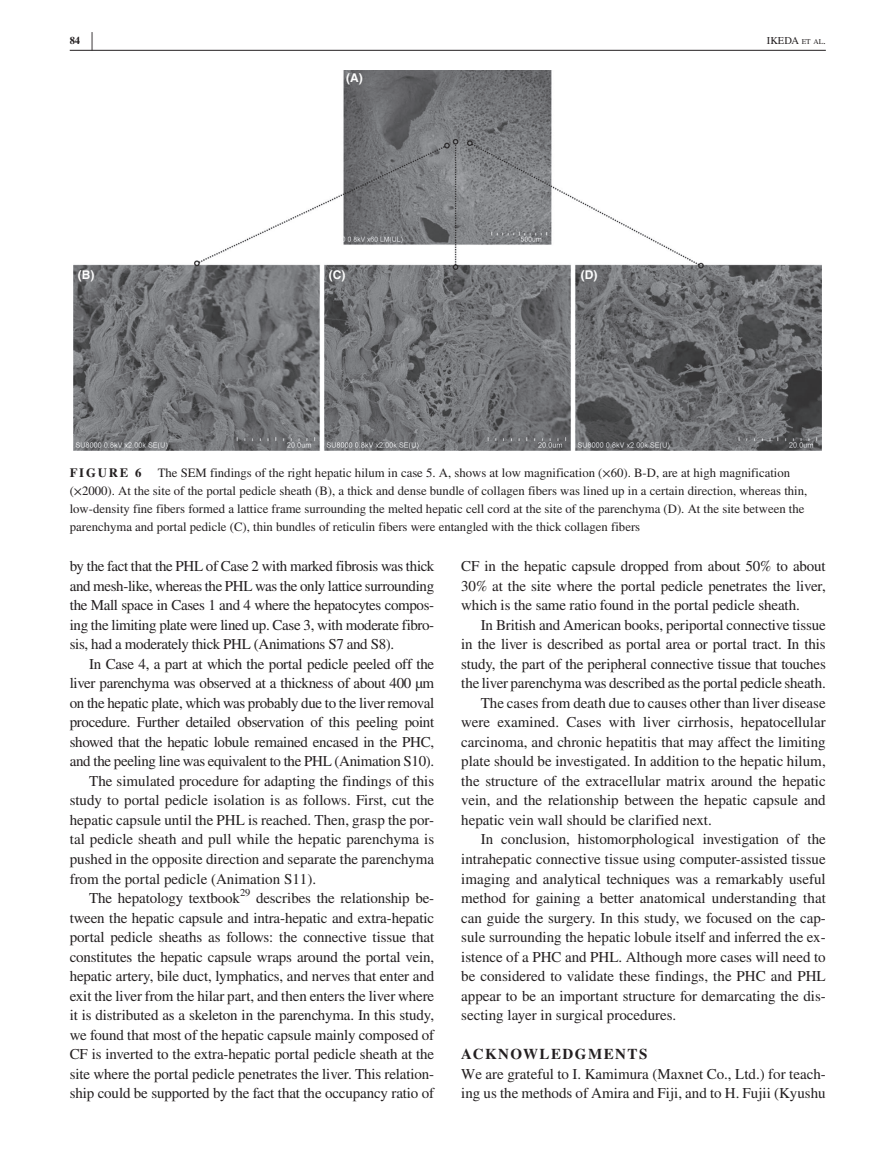
<style>
.page{position:relative;width:893px;height:1174px;background:#fff}
.page>*{position:absolute;margin:0;border:0;box-sizing:border-box;transform-origin:0 0}
.t1{font:700 25.95px "STIX";color:#231f20;scale:.36 1}
.t2{font:15px/19.5px "STIX";letter-spacing:-.005em;color:#231f20;text-align:justify}
.t3{font:700 15px "STIX";letter-spacing:.1em;color:#231f20}
.t4{font:12.75px/18px "STIX";color:#231f20}
.t5{font:700 12.75px "STIX";letter-spacing:.14em;color:#231f20}
.t6{font:700 12px "Helvetica";color:#fdfdfd}
.t7{font:10.5px "STIX";color:#231f20}
.t8{font:700 10.5px "STIX";color:#231f20}
.s1{font-size:7.35px}
</style>
<div class="page">
<hr style="left:70px;top:50px;width:756px;height:1px;background:#231f20">
<img style="left:73px;top:70px;width:749px;height:380px">
<p class="t8" style="left:70px;top:34px;width:12px">84</p>
<h1 class="t1" style="left:91px;top:26px;width:7px">|</h1>
<p class="t7" style="left:767px;top:33px;width:60px">IKEDA <span class="s1">et al</span>.</p>
<p class="t6" style="left:346px;top:70px;width:18px">(A)</p>
<p class="t6" style="left:78px;top:267px;width:18px">(B)</p>
<p class="t6" style="left:329px;top:267px;width:18px">(C)</p>
<p class="t6" style="left:581px;top:267px;width:18px">(D)</p>
<p class="t5" style="left:70px;top:465px;width:73px">FIGURE 6</p>
<p class="t4" style="left:70px;top:464px;width:739px;text-indent:88px">The SEM findings of the right hepatic hilum in case 5. A, shows at low magnification (×60). B-D, are at high magnification (×2000). At the site of the portal pedicle sheath (B), a thick and dense bundle of collagen fibers was lined up in a certain direction, whereas thin, low-density fine fibers formed a lattice frame surrounding the melted hepatic cell cord at the site of the parenchyma (D). At the site between the parenchyma and portal pedicle (C), thin bundles of reticulin fibers were entangled with the thick collagen fibers</p>
<p class="t2" style="left:70px;top:557px;width:366px">by the fact that the PHL of Case 2 with marked fibrosis was thick and mesh-like, whereas the PHL was the only lattice surrounding the Mall space in Cases 1 and 4 where the hepatocytes compos&shy;ing the limiting plate were lined up. Case 3, with moderate fibro&shy;sis, had a moderately thick PHL (Animations S7 and S8).</p>
<p class="t2" style="left:89px;top:655px;width:346px">In Case 4, a part at which the portal pedicle peeled off the</p>
<p class="t2" style="left:70px;top:674px;width:366px">liver parenchyma was observed at a thickness of about 400 µm</p>
<p class="t2" style="left:70px;top:694px;width:366px">on the hepatic plate, which was probably due to the liver removal</p>
<p class="t2" style="left:70px;top:713px;width:366px">procedure. Further detailed observation of this peeling point</p>
<p class="t2" style="left:70px;top:733px;width:366px">showed that the hepatic lobule remained encased in the PHC,</p>
<p class="t2" style="left:70px;top:752px;width:366px">and the peeling line was equivalent to the PHL (Animation S10).</p>
<p class="t2" style="left:89px;top:772px;width:346px">The simulated procedure for adapting the findings of this</p>
<p class="t2" style="left:70px;top:791px;width:366px">study to portal pedicle isolation is as follows. First, cut the</p>
<p class="t2" style="left:70px;top:811px;width:366px">hepatic capsule until the PHL is reached. Then, grasp the por-</p>
<p class="t2" style="left:70px;top:830px;width:366px">tal pedicle sheath and pull while the hepatic parenchyma is</p>
<p class="t2" style="left:70px;top:850px;width:366px">pushed in the opposite direction and separate the parenchyma</p>
<p class="t2" style="left:70px;top:869px;width:248px">from the portal pedicle (Animation S11).</p>
<p class="t2" style="left:89px;top:889px;width:346px">The hepatology textbook<sup>29</sup> describes the relationship be-</p>
<p class="t2" style="left:70px;top:908px;width:366px">tween the hepatic capsule and intra-hepatic and extra-hepatic</p>
<p class="t2" style="left:70px;top:928px;width:366px">portal pedicle sheaths as follows: the connective tissue that</p>
<p class="t2" style="left:70px;top:947px;width:366px">constitutes the hepatic capsule wraps around the portal vein,</p>
<p class="t2" style="left:70px;top:967px;width:366px">hepatic artery, bile duct, lymphatics, and nerves that enter and</p>
<p class="t2" style="left:70px;top:986px;width:366px">exit the liver from the hilar part, and then enters the liver where</p>
<p class="t2" style="left:70px;top:1006px;width:366px">it is distributed as a skeleton in the parenchyma. In this study,</p>
<p class="t2" style="left:70px;top:1025px;width:366px">we found that most of the hepatic capsule mainly composed of</p>
<p class="t2" style="left:70px;top:1045px;width:366px">CF is inverted to the extra-hepatic portal pedicle sheath at the</p>
<p class="t2" style="left:70px;top:1064px;width:366px">site where the portal pedicle penetrates the liver. This relation-</p>
<p class="t2" style="left:70px;top:1084px;width:366px">ship could be supported by the fact that the occupancy ratio of</p>
<p class="t2" style="left:461px;top:557px;width:366px">CF in the hepatic capsule dropped from about 50% to about 30% at the site where the portal pedicle penetrates the liver, which is the same ratio found in the portal pedicle sheath.</p>
<p class="t2" style="left:481px;top:616px;width:347px">In British and American books, periportal connective tissue</p>
<p class="t2" style="left:461px;top:635px;width:366px">in the liver is described as portal area or portal tract. In this</p>
<p class="t2" style="left:461px;top:655px;width:366px">study, the part of the peripheral connective tissue that touches</p>
<p class="t2" style="left:461px;top:674px;width:366px">the liver parenchyma was described as the portal pedicle sheath.</p>
<p class="t2" style="left:481px;top:694px;width:346px">The cases from death due to causes other than liver disease</p>
<p class="t2" style="left:461px;top:713px;width:366px">were examined. Cases with liver cirrhosis, hepatocellular</p>
<p class="t2" style="left:461px;top:733px;width:366px">carcinoma, and chronic hepatitis that may affect the limiting</p>
<p class="t2" style="left:461px;top:752px;width:366px">plate should be investigated. In addition to the hepatic hilum,</p>
<p class="t2" style="left:461px;top:772px;width:366px">the structure of the extracellular matrix around the hepatic</p>
<p class="t2" style="left:461px;top:791px;width:366px">vein, and the relationship between the hepatic capsule and</p>
<p class="t2" style="left:461px;top:811px;width:252px">hepatic vein wall should be clarified next.</p>
<p class="t2" style="left:481px;top:830px;width:346px">In conclusion, histomorphological investigation of the</p>
<p class="t2" style="left:461px;top:850px;width:366px">intrahepatic connective tissue using computer-assisted tissue</p>
<p class="t2" style="left:461px;top:869px;width:366px">imaging and analytical techniques was a remarkably useful</p>
<p class="t2" style="left:461px;top:889px;width:366px">method for gaining a better anatomical understanding that</p>
<p class="t2" style="left:461px;top:908px;width:366px">can guide the surgery. In this study, we focused on the cap-</p>
<p class="t2" style="left:461px;top:928px;width:366px">sule surrounding the hepatic lobule itself and inferred the ex-</p>
<p class="t2" style="left:461px;top:947px;width:366px">istence of a PHC and PHL. Although more cases will need to</p>
<p class="t2" style="left:461px;top:967px;width:366px">be considered to validate these findings, the PHC and PHL</p>
<p class="t2" style="left:461px;top:986px;width:366px">appear to be an important structure for demarcating the dis-</p>
<p class="t2" style="left:461px;top:1006px;width:217px">secting layer in surgical procedures.</p>
<p class="t3" style="left:461px;top:1045px;width:188px">ACKNOWLEDGMENTS</p>
<p class="t2" style="left:461px;top:1064px;width:366px">We are grateful to I. Kamimura (Maxnet Co., Ltd.) for teach&shy;ing us the methods of Amira and Fiji, and to H. Fujii (Kyushu</p>
</div>
